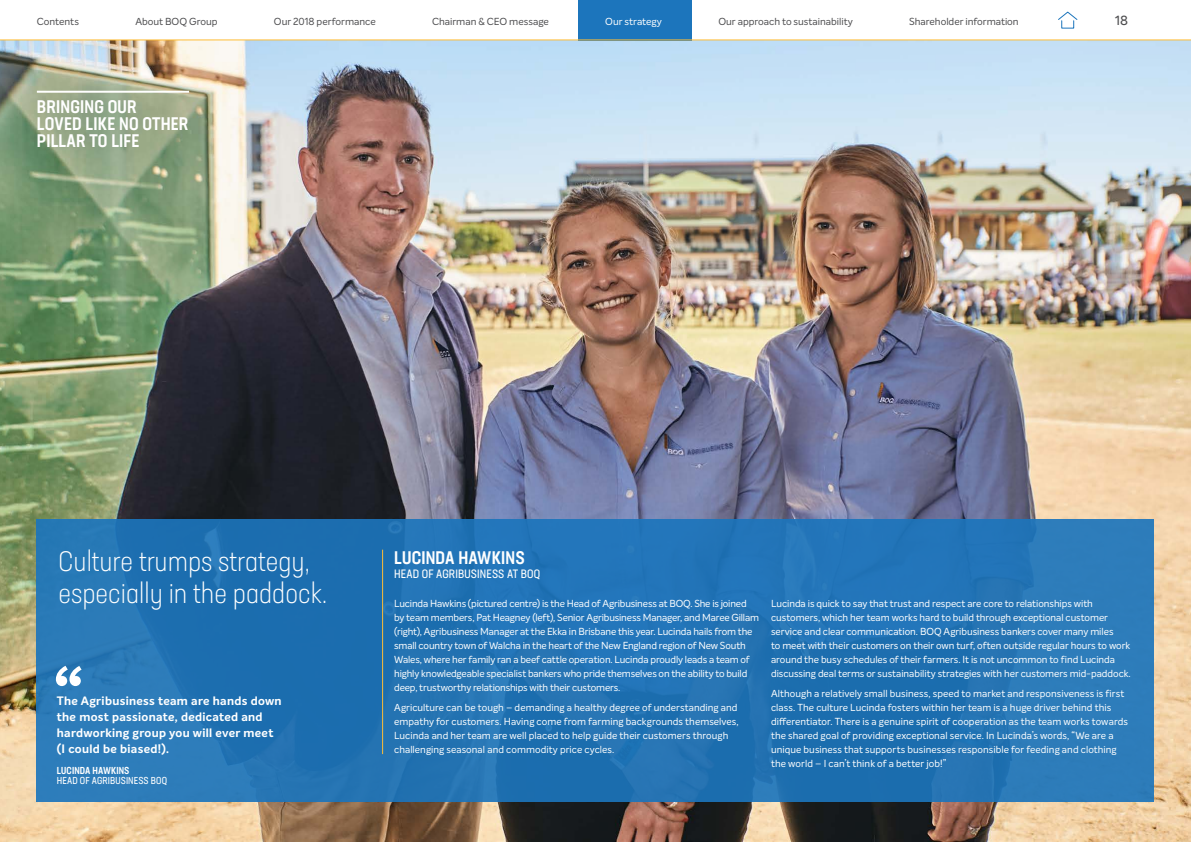
<style>
.page{position:relative;width:1191px;height:842px;background:#fff}
.page>*{position:absolute;margin:0;border:0;box-sizing:border-box;transform-origin:0 0}
.t1{font:700 68px "Intelo";color:#fff}
.t2{font:300 condensed 28px/32px "Neusa Next Pro";color:#fff}
.t3{font:500 condensed 18px/17px "Neusa Next Pro";letter-spacing:.01em;color:#fff}
.t4{font:500 13px "Intelo";color:#4d4d4f}
.t5{font:700 12px/16px "Intelo";letter-spacing:.025em;color:#fff}
.t6{font:condensed 12px "Neusa Next Pro";letter-spacing:.01em;color:#fff}
.t7{font:10px/14px "Intelo";letter-spacing:-.005em;color:#fff}
.t8{font:10px "Intelo";letter-spacing:-.005em;color:#4d4d4f}
.t9{font:condensed 10px "Neusa Next Pro";letter-spacing:.01em;color:#fff}
.t10{font:500 condensed 10px "Neusa Next Pro";letter-spacing:.01em;color:#fff}
</style>
<div class="page">
<img style="left:0;top:41px;width:1191px;height:801px">
<svg style="left:1058px;top:11px;width:20px;height:18px"></svg>
<div style="left:37px;top:520px;width:1117px;height:282px;background:#2374b5"></div>
<hr style="left:382px;top:550px;width:1px;height:204px;background:#febd36">
<hr style="left:37px;top:91px;width:152px;height:2px;background:#fff">
<div style="left:578px;top:0;width:113px;height:40px;background:#1c75bc"></div>
<hr style="left:0;top:40px;width:1191px;height:1px;background:#febd36">
<p class="t8" style="left:37px;top:16px;width:44px">Contents</p>
<p class="t8" style="left:135px;top:16px;width:84px">About BOQ Group</p>
<p class="t8" style="left:274px;top:16px;width:103px">Our 2018 performance</p>
<p class="t8" style="left:432px;top:16px;width:118px">Chairman &amp; CEO message</p>
<p class="t7" style="left:605px;top:15px;width:58px">Our strategy</p>
<p class="t8" style="left:718px;top:16px;width:136px">Our approach to sustainability</p>
<p class="t8" style="left:909px;top:16px;width:111px">Shareholder information</p>
<h3 class="t3" style="left:37px;top:98px;width:153px">BRINGING OUR<br>LOVED LIKE NO OTHER<br>PILLAR TO LIFE</h3>
<h3 class="t4" style="left:1115px;top:12px;width:14px">18</h3>
<h2 class="t2" style="left:59px;top:545px;width:270px">Culture trumps strategy, especially in the paddock.</h2>
<h1 class="t1" style="left:54px;top:655px;width:31px">“</h1>
<p class="t5" style="left:57px;top:693px;width:226px">The Agribusiness team are hands down the most passionate, dedicated and hardworking group you will ever meet (I could be biased!).</p>
<p class="t10" style="left:57px;top:764px;width:74px">LUCINDA HAWKINS</p>
<p class="t9" style="left:57px;top:774px;width:112px">HEAD OF AGRIBUSINESS BOQ</p>
<h3 class="t3" style="left:394px;top:548px;width:132px">LUCINDA HAWKINS</h3>
<p class="t6" style="left:394px;top:566px;width:147px">HEAD OF AGRIBUSINESS AT BOQ</p>
<p class="t7" style="left:394px;top:596px;width:366px">Lucinda Hawkins (pictured centre) is the Head of Agribusiness at BOQ. She is joined by team members, Pat Heagney (left), Senior Agribusiness Manager, and Maree Gillam (right), Agribusiness Manager at the Ekka in Brisbane this year. Lucinda hails from the small country town of Walcha in the heart of the New England region of New South Wales, where her family ran a beef cattle operation. Lucinda proudly leads a team of highly knowledgeable specialist bankers who pride themselves on the ability to build deep, trustworthy relationships with their customers.</p>
<p class="t7" style="left:394px;top:700px;width:346px">Agriculture can be tough – demanding a healthy degree of understanding and empathy for customers. Having come from farming backgrounds themselves, Lucinda and her team are well placed to help guide their customers through challenging seasonal and commodity price cycles.</p>
<p class="t7" style="left:771px;top:596px;width:361px">Lucinda is quick to say that trust and respect are core to relationships with customers, which her team works hard to build through exceptional customer service and clear communication. BOQ Agribusiness bankers cover many miles<br>to meet with their customers on their own turf, often outside regular hours to work around the busy schedules of their farmers. It is not uncommon to find Lucinda discussing deal terms or sustainability strategies with her customers mid-paddock.</p>
<p class="t7" style="left:771px;top:686px;width:358px">Although a relatively small business, speed to market and responsiveness is first class. The culture Lucinda fosters within her team is a huge driver behind this differentiator. There is a genuine spirit of cooperation as the team works towards the shared goal of providing exceptional service. In Lucinda’s words, “We are a unique business that supports businesses responsible for feeding and clothing the world – I can’t think of a better job!”</p>
</div>
